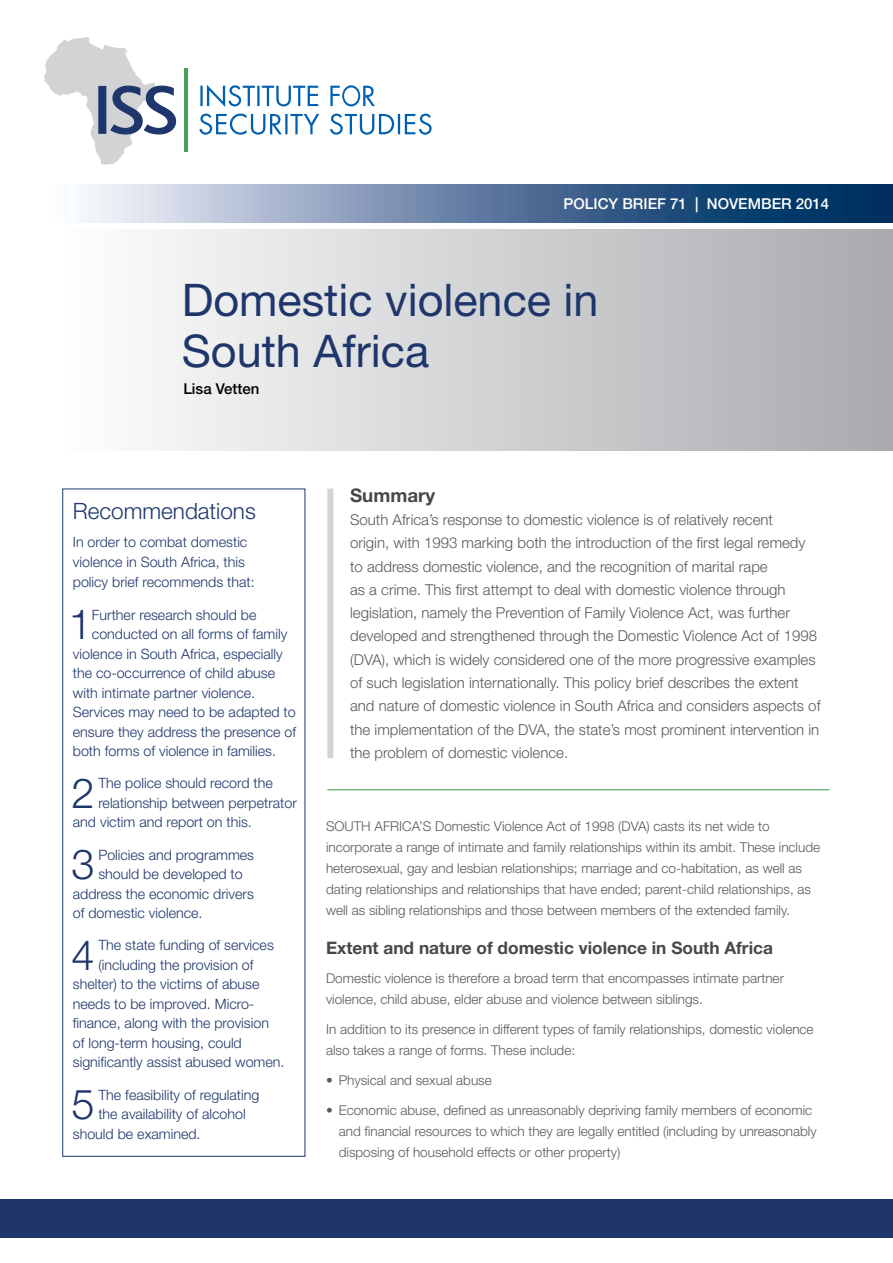
<style>
.page{position:relative;width:893px;height:1263px;background:#fff}
.page>*{position:absolute;margin:0;border:0;box-sizing:border-box;transform-origin:0 0}
.t1{font:45px/51px "Helvetica Neue LT Std";color:#1e366b}
.t2{font:300 41.55px "Helvetica Neue LT Std";color:#1e366b}
.t3{font:300 22.5px "Helvetica Neue LT Std";color:#1e366b}
.t4{font:700 18.75px "Helvetica Neue LT Std";color:#48484a}
.t5{font:700 17.25px "Helvetica Neue LT Std";color:#48484a}
.t6{font:300 15px/23.2px "Helvetica Neue LT Std";color:#58595b}
.t7{font:500 15px "Helvetica Neue LT Std";color:#fff}
.t8{font:500 15px "Helvetica Neue LT Std";color:#000}
.t9{font:300 14.25px/20.2px "Helvetica Neue LT Std";color:#1e366b}
.t10{font:300 13.5px/21.1px "Helvetica Neue LT Std";color:#58595b}
</style>
<div class="page">
<img style="left:81px;top:185px;width:812px;height:38px">
<div style="left:64px;top:229px;width:829px;height:221px;background:linear-gradient(to right,#fefefe,#a8aaad)"></div>
<div style="left:0;top:1199px;width:893px;height:38px;background:#1e366b"></div>
<svg style="left:199px;top:114px;width:233px;height:21px"></svg>
<svg style="left:200px;top:85px;width:175px;height:22px"></svg>
<hr style="left:185px;top:68px;width:3px;height:84px;background:#48a255">
<svg style="left:44px;top:37px;width:133px;height:128px"></svg>
<hr style="left:327px;top:789px;width:502px;height:1px;background:#48a255">
<div style="left:327px;top:489px;width:6px;height:269px;background:#d1d3d4"></div>
<div style="left:62px;top:489px;width:243px;height:668px;border:1px solid #1e366b"></div>
<p class="t7" style="left:563px;top:195px;width:209px">POLICY BRIEF 71 | NOVEMBER</p>
<p class="t7" style="left:796px;top:195px;width:35px">2014</p>
<h1 class="t1" style="left:182px;top:274px;width:418px">Domestic violence in<br>South Africa</h1>
<p class="t8" style="left:183px;top:380px;width:78px">LISA VETTEN</p>
<h3 class="t3" style="left:73px;top:497px;width:184px">Recommendations</h3>
<p class="t9" style="left:73px;top:531px;width:183px">In order to combat domestic violence in South Africa, this policy brief recommends that:</p>
<h2 class="t2" style="left:69px;top:599px;width:25px">1</h2>
<p class="t9" style="left:92px;top:604px;width:166px">Further research should be</p>
<p class="t9" style="left:92px;top:624px;width:197px">conducted on all forms of family</p>
<p class="t9" style="left:73px;top:643px;width:211px">violence in South Africa, especially</p>
<p class="t9" style="left:73px;top:663px;width:204px">the co-occurrence of child abuse</p>
<p class="t9" style="left:73px;top:682px;width:184px">with intimate partner violence.</p>
<p class="t9" style="left:73px;top:702px;width:224px">Services may need to be adapted to</p>
<p class="t9" style="left:73px;top:721px;width:225px">ensure they address the presence of</p>
<p class="t9" style="left:73px;top:741px;width:205px">both forms of violence in families.</p>
<h2 class="t2" style="left:71px;top:768px;width:25px">2</h2>
<p class="t9" style="left:94px;top:773px;width:180px">The police should record the</p>
<p class="t9" style="left:98px;top:792px;width:200px">relationship between perpetrator</p>
<p class="t9" style="left:73px;top:812px;width:180px">and victim and report on this.</p>
<h2 class="t2" style="left:72px;top:839px;width:25px">3</h2>
<p class="t9" style="left:98px;top:844px;width:157px">Policies and programmes</p>
<p class="t9" style="left:98px;top:864px;width:146px">should be developed to</p>
<p class="t9" style="left:73px;top:883px;width:183px">address the economic drivers</p>
<p class="t9" style="left:73px;top:903px;width:131px">of domestic violence.</p>
<h2 class="t2" style="left:72px;top:930px;width:25px">4</h2>
<p class="t9" style="left:95px;top:935px;width:181px">The state funding of services</p>
<p class="t9" style="left:98px;top:954px;width:157px">(including the provision of</p>
<p class="t9" style="left:73px;top:974px;width:188px">shelter) to the victims of abuse</p>
<p class="t9" style="left:73px;top:993px;width:183px">needs to be improved. Micro-</p>
<p class="t9" style="left:73px;top:1013px;width:198px">finance, along with the provision</p>
<p class="t9" style="left:73px;top:1032px;width:170px">of long-term housing, could</p>
<p class="t9" style="left:73px;top:1052px;width:213px">significantly assist abused women.</p>
<h2 class="t2" style="left:71px;top:1079px;width:25px">5</h2>
<p class="t9" style="left:94px;top:1084px;width:166px">The feasibility of regulating</p>
<p class="t9" style="left:98px;top:1104px;width:149px">the availability of alcohol</p>
<p class="t9" style="left:73px;top:1123px;width:129px">should be examined.</p>
<h3 class="t4" style="left:350px;top:484px;width:87px">Summary</h3>
<p class="t6" style="left:350px;top:508px;width:472px">South Africa’s response to domestic violence is of relatively recent<br>origin, with 1993 marking both the introduction of the first legal remedy to address domestic violence, and the recognition of marital rape<br>as a crime. This first attempt to deal with domestic violence through legislation, namely the Prevention of Family Violence Act, was further developed and strengthened through the Domestic Violence Act of 1998 (DVA), which is widely considered one of the more progressive examples of such legislation internationally. This policy brief describes the extent and nature of domestic violence in South Africa and considers aspects of the implementation of the DVA, the state’s most prominent intervention in the problem of domestic violence.</p>
<p class="t10" style="left:326px;top:815px;width:496px">South Africa’s Domestic Violence Act of 1998 (DVA) casts its net wide to incorporate a range of intimate and family relationships within its ambit. These include heterosexual, gay and lesbian relationships; marriage and co-habitation, as well as dating relationships and relationships that have ended; parent-child relationships, as well as sibling relationships and those between members of the extended family.</p>
<p class="t5" style="left:326px;top:937px;width:448px">Extent and nature of domestic violence in South Africa</p>
<p class="t10" style="left:326px;top:968px;width:459px">Domestic violence is therefore a broad term that encompasses intimate partner violence, child abuse, elder abuse and violence between siblings.</p>
<p class="t10" style="left:326px;top:1018px;width:489px">In addition to its presence in different types of family relationships, domestic violence also takes a range of forms. These include:</p>
<p class="t10" style="left:326px;top:1069px;width:167px">• Physical and sexual abuse</p>
<p class="t10" style="left:339px;top:1099px;width:479px;text-indent:-13px">• Economic abuse, defined as unreasonably depriving family members of economic and financial resources to which they are legally entitled (including by unreasonably disposing of household effects or other property)</p>
</div>
